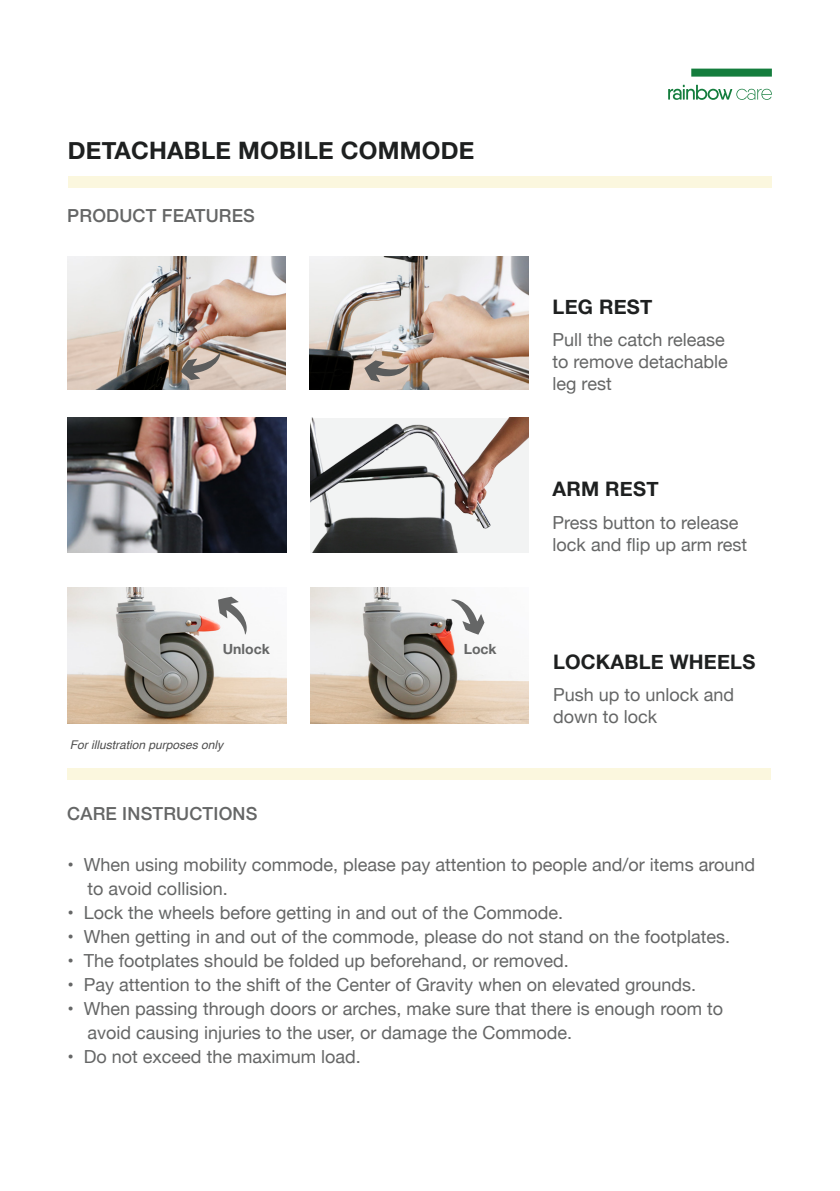
<style>
.page{position:relative;width:840px;height:1191px;background:#fff}
.page>*{position:absolute;margin:0;border:0;box-sizing:border-box;transform-origin:0 0}
.t1{font:700 24px "Helvetica Neue";letter-spacing:.01em;color:#1e2020}
.t2{font:700 20px "Helvetica Neue";letter-spacing:.01em;color:#1e2020}
.t3{font:18px/22px "Helvetica Neue";color:#656666}
.t4{font:500 18px "Helvetica Neue";letter-spacing:.01em;color:#656666}
.t5{font:700 14px "Helvetica Neue";color:#656666}
.t6{font:italic 12px "Helvetica";color:#4f4f4f}
</style>
<div class="page">
<div style="left:68px;top:176px;width:703px;height:11px;background:#fbf7de"></div>
<div style="left:691px;top:69px;width:80px;height:8px;background:#147d3d"></div>
<svg style="left:668px;top:85px;width:103px;height:15px"></svg>
<div style="left:67px;top:768px;width:703px;height:12px;background:#fbf7de"></div>
<img style="left:68px;top:256px;width:217px;height:133px">
<img style="left:309px;top:256px;width:219px;height:133px">
<img style="left:310px;top:417px;width:218px;height:135px">
<img style="left:68px;top:417px;width:218px;height:135px">
<img style="left:310px;top:588px;width:218px;height:135px">
<img style="left:68px;top:588px;width:218px;height:135px">
<svg style="left:180px;top:352px;width:40px;height:28px"></svg>
<svg style="left:364px;top:360px;width:44px;height:22px"></svg>
<svg style="left:218px;top:596px;width:29px;height:38px"></svg>
<svg style="left:450px;top:599px;width:34px;height:35px"></svg>
<h1 class="t1" style="left:68px;top:136px;width:408px">DETACHABLE MOBILE COMMODE</h1>
<p class="t4" style="left:67px;top:204px;width:189px">PRODUCT FEATURES</p>
<p class="t5" style="left:223px;top:640px;width:48px">Unlock</p>
<p class="t5" style="left:463px;top:640px;width:34px">Lock</p>
<p class="t6" style="left:70px;top:740px;width:155px">For illustration purposes only</p>
<p class="t2" style="left:552px;top:294px;width:101px">LEG REST</p>
<p class="t3" style="left:552px;top:328px;width:177px">Pull the catch release to remove detachable leg rest</p>
<p class="t2" style="left:552px;top:477px;width:107px">ARM REST</p>
<p class="t3" style="left:552px;top:511px;width:196px">Press button to release lock and flip up arm rest</p>
<p class="t2" style="left:552px;top:649px;width:204px">LOCKABLE WHEELS</p>
<p class="t3" style="left:552px;top:683px;width:183px">Push up to unlock and down to lock</p>
<p class="t4" style="left:67px;top:802px;width:191px">CARE INSTRUCTIONS</p>
<p class="t3" style="left:87px;top:852px;width:668px;line-height:24px;text-indent:-20px">• When using mobility commode, please pay attention to people and/or items around to avoid collision.</p>
<p class="t3" style="left:67px;top:901px;width:497px">• Lock the wheels before getting in and out of the Commode.</p>
<p class="t3" style="left:67px;top:925px;width:663px">• When getting in and out of the commode, please do not stand on the footplates.</p>
<p class="t3" style="left:67px;top:949px;width:502px">• The footplates should be folded up beforehand, or removed.</p>
<p class="t3" style="left:67px;top:973px;width:630px">• Pay attention to the shift of the Center of Gravity when on elevated grounds.</p>
<p class="t3" style="left:87px;top:996px;width:636px;line-height:24px;text-indent:-20px">• When passing through doors or arches, make sure that there is enough room to avoid causing injuries to the user, or damage the Commode.</p>
<p class="t3" style="left:67px;top:1045px;width:295px">• Do not exceed the maximum load.</p>
</div>
